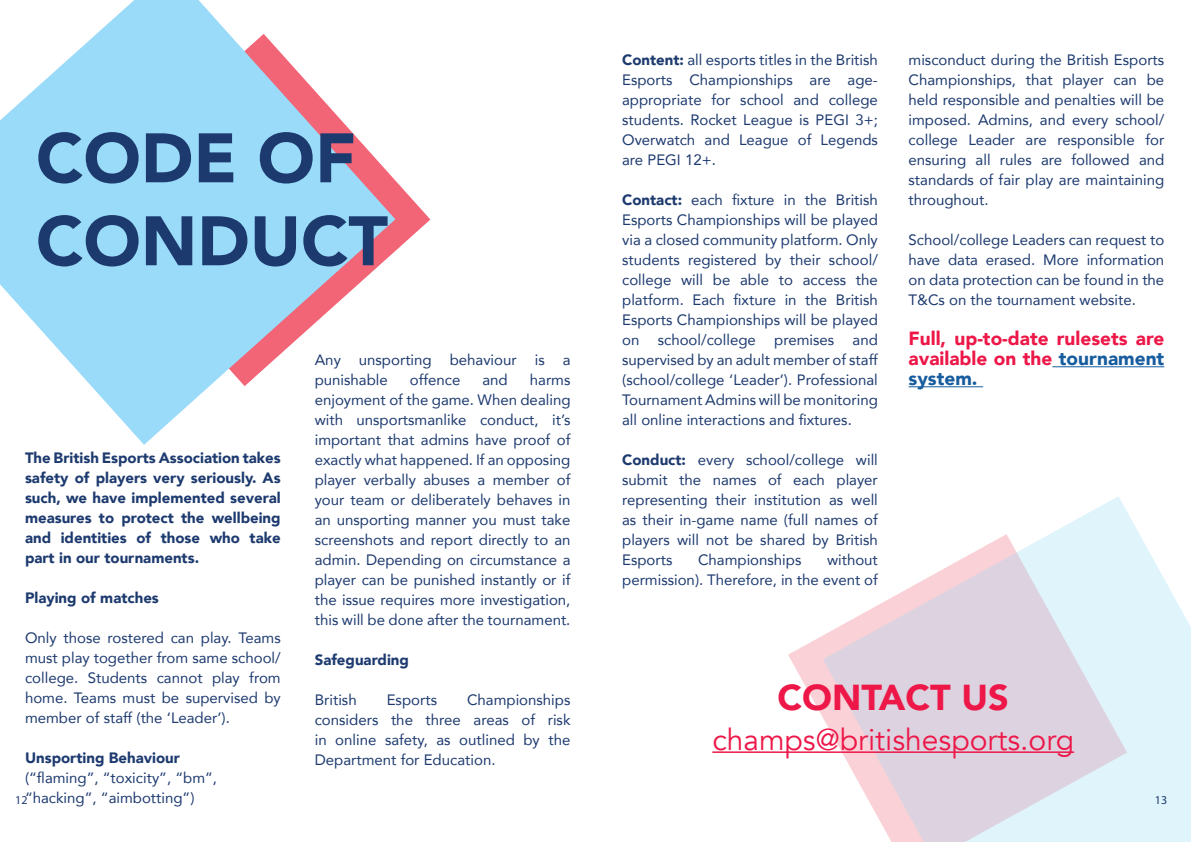
<style>
.page{position:relative;width:1191px;height:842px;background:#fff}
.page>*{position:absolute;margin:0;border:0;box-sizing:border-box;transform-origin:0 0}
.t1{font:900 69.1px/83px "Avenir";color:#1d3a6f}
.t2{font:900 36px "Avenir";color:#ed1748}
.t3{font:30px "Avenir";color:#ed1748}
.t4{font:900 19px/20px "Avenir";color:#ed1748;text-align:justify}
.t5{font:15px/20px "Avenir";color:#1d3a6f;text-align:justify}
.t6{font:900 15px/20px "Avenir";color:#1d3a6f;text-align:justify}
.t7{font:12px "Myriad Pro";color:#1d3a6f}
.s1{font-weight:900}
.s2{color:#175d9e}
</style>
<div class="page">
<svg style="left:395px;top:180px;width:35px;height:71px"></svg>
<svg style="left:0;top:0;width:395px;height:445px;fill:#99dbf8"></svg>
<svg style="left:788px;top:635px;width:35px;height:83px"></svg>
<svg style="left:823px;top:496px;width:368px;height:346px"></svg>
<hr style="left:1052px;top:366px;width:112px;height:1px;background:#175d9e">
<hr style="left:908px;top:386px;width:75px;height:1px;background:#175d9e">
<hr style="left:712px;top:751px;width:362px;height:2px;background:#ed1748">
<h1 class="t1" style="left:36px;top:115px;width:353px">CODE OF<br>CONDUCT</h1>
<p class="t6" style="left:25px;top:448px;width:257px">The British Esports Association takes safety of players very seriously. As such, we have implemented several measures to protect the wellbeing and identities of those who take part in our tournaments.</p>
<p class="t6" style="left:25px;top:588px;width:135px">Playing of matches</p>
<p class="t5" style="left:25px;top:628px;width:257px">Only those rostered can play. Teams must play together from same school/ college. Students cannot play from home. Teams must be supervised by member of staff (the ‘Leader’).</p>
<p class="t6" style="left:25px;top:748px;width:156px">Unsporting Behaviour</p>
<p class="t5" style="left:25px;top:768px;width:194px">(“flaming”, “toxicity”, “bm”, “hacking”, “aimbotting”)</p>
<p class="t7" style="left:15px;top:792px;width:14px">12</p>
<p class="t5" style="left:315px;top:349px;width:257px">Any unsporting behaviour is a punishable</p>
<p class="t5" style="left:410px;top:369px;width:52px">offence</p>
<p class="t5" style="left:482px;top:369px;width:27px">and</p>
<p class="t5" style="left:315px;top:369px;width:257px;text-indent:215px">harms enjoyment of the game. When dealing with unsportsmanlike conduct, it’s important that admins have proof of exactly what happened. If an opposing player verbally abuses a member of your team or deliberately behaves in an unsporting manner you must take screenshots and report directly to an admin. Depending on circumstance a player can be punished instantly or if the issue requires more investigation, this will be done after the tournament.</p>
<p class="t6" style="left:315px;top:649px;width:96px">Safeguarding</p>
<p class="t5" style="left:315px;top:689px;width:43px">British</p>
<p class="t5" style="left:387px;top:689px;width:52px">Esports</p>
<p class="t5" style="left:315px;top:689px;width:257px;text-indent:152px">Championships considers the three areas of risk in online safety, as outlined by the Department for Education.</p>
<p class="t5" style="left:622px;top:50px;width:257px"><span class="s1">Content:</span> all esports titles in the British Esports Championships are age&shy;appropriate for school and college students. Rocket League is PEGI 3+; Overwatch and League of Legends are PEGI 12+.</p>
<p class="t5" style="left:622px;top:190px;width:257px"><span class="s1">Contact:</span> each fixture in the British Esports Championships will be played via a closed community platform. Only students registered by their school/ college will be able to access the platform. Each fixture in the British Esports Championships will be played on school/college premises and supervised by an adult member of staff (school/college ‘Leader’). Professional Tournament Admins will be monitoring all online interactions and fixtures.</p>
<p class="t5" style="left:622px;top:450px;width:257px"><span class="s1">Conduct:</span> every school/college will submit the names of each player representing their institution as well as their in-game name (full names of players will not be shared by British Esports</p>
<p class="t5" style="left:622px;top:550px;width:257px;text-align:right">without<br>permission). Therefore, in the event of</p>
<p class="t5" style="left:698px;top:550px;width:105px">Championships</p>
<p class="t5" style="left:908px;top:50px;width:257px">misconduct during the British Esports Championships, that player can be held responsible and penalties will be imposed. Admins, and every school/ college Leader are responsible for ensuring all rules are followed and standards of fair play are maintaining throughout.</p>
<p class="t5" style="left:908px;top:230px;width:257px">School/college Leaders can request to have data erased. More information on data protection can be found in the T&amp;Cs on the tournament website.</p>
<p class="t4" style="left:908px;top:328px;width:257px">Full, up-to-date rulesets are available on the <span class="s2">tournament system.</span></p>
<h2 class="t2" style="left:777px;top:667px;width:233px">CONTACT US</h2>
<h3 class="t3" style="left:712px;top:722px;width:363px">champs@britishesports.org</h3>
<p class="t7" style="left:1155px;top:792px;width:14px">13</p>
</div>
